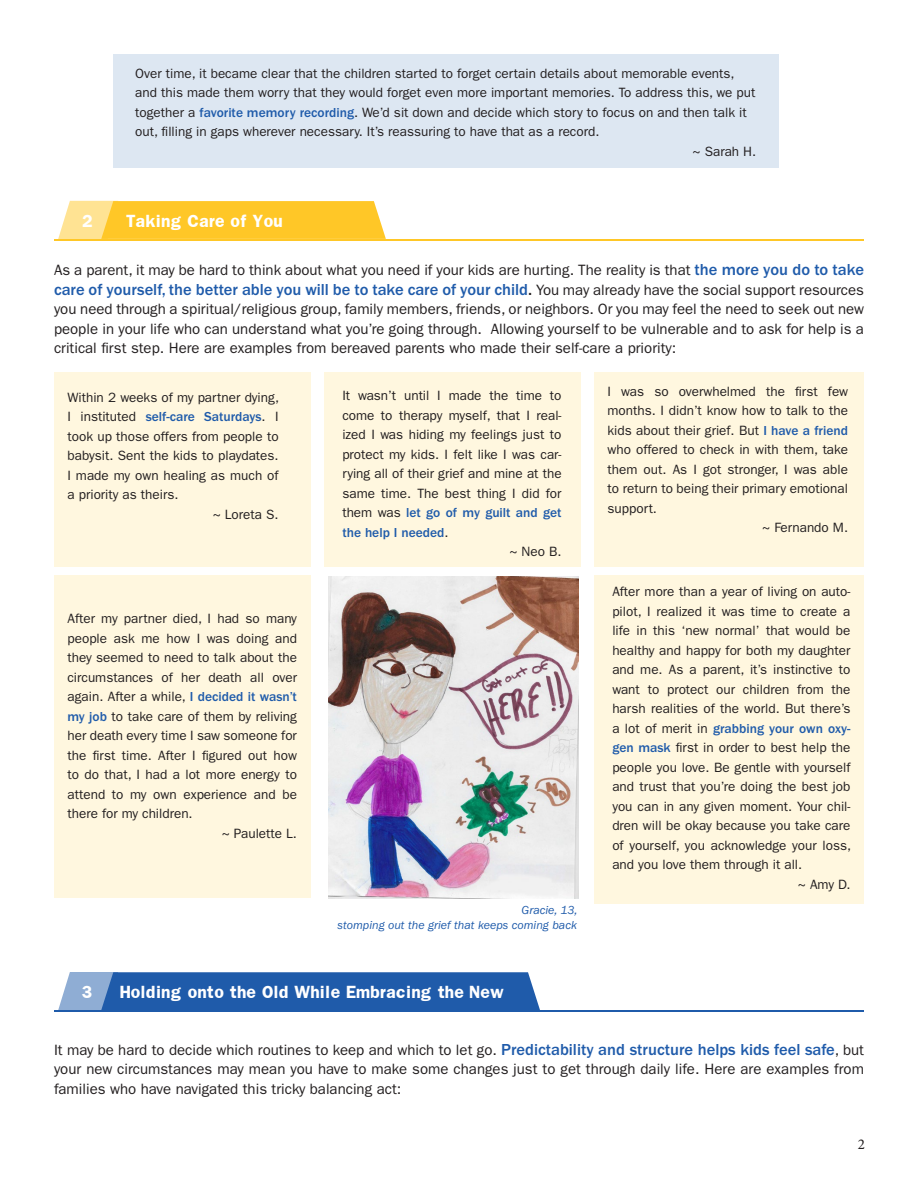
<style>
.page{position:relative;width:918px;height:1188px;background:#fff}
.page>*{position:absolute;margin:0;border:0;box-sizing:border-box;transform-origin:0 0}
.t1{font:500 16.5px "ITC Franklin Gothic Std";color:#1f5baa}
.t2{font:15px/19.5px "ITC Franklin Gothic Std";color:#231f20;text-align:justify}
.t3{font:700 15px "Franklin";color:#fff}
.t4{font:15px "Minion Pro";color:#231f20}
.t5{font:13.5px/19.5px "ITC Franklin Gothic Std";color:#231f20;text-align:justify}
.t6{font:italic 12px "ITC Franklin Gothic Std";color:#1f5baa}
.s1{font-weight:500;color:#1f5baa}
.s2{font-weight:500;font-size:16.5px;color:#1f5baa}
.s3{color:#231f20}
.s4{font-weight:400;font-size:15px;color:#231f20}
</style>
<div class="page">
<div style="left:113px;top:54px;width:665px;height:113px;background:#dde7f2"></div>
<div style="left:54px;top:373px;width:256px;height:194px;background:#fff7df"></div>
<div style="left:324px;top:372px;width:256px;height:195px;background:#fff7df"></div>
<div style="left:594px;top:373px;width:270px;height:194px;background:#fff7df"></div>
<div style="left:54px;top:575px;width:256px;height:323px;background:#fff7df"></div>
<div style="left:594px;top:575px;width:270px;height:329px;background:#fff7df"></div>
<svg style="left:58px;top:201px;width:328px;height:38px;background:#ffcc3e"></svg>
<hr style="left:54px;top:239px;width:810px;height:2px;background:#ffc727">
<img style="left:329px;top:576px;width:250px;height:322px">
<svg style="left:58px;top:972px;width:482px;height:38px;background:#3067b0"></svg>
<hr style="left:54px;top:1010px;width:810px;height:2px;background:#1f5baa">
<p class="t5" style="left:135px;top:63px;width:622px;text-align:left">Over time, it became clear that the children started to forget certain details about memorable events, and this made them worry that they would forget even more important memories. To address this, we put together a <span class="s1">favorite memory recording</span>. We’d sit down and decide which story to focus on and then talk it out, filling in gaps wherever necessary. It’s reassuring to have that as a record.</p>
<p class="t5" style="left:693px;top:141px;width:65px">~ Sarah H.</p>
<p class="t3" style="left:82px;top:210px;width:12px">2</p>
<p class="t3" style="left:126px;top:210px;width:158px">Taking Care of You</p>
<p class="t2" style="left:54px;top:261px;width:811px">As a parent, it may be hard to think about what you need if your kids are hurting. The reality is that <span class="s2">the more you do to take</span></p>
<p class="t1" style="left:54px;top:280px;width:812px">care of yourself, the better able you will be to take care of your child<span class="s3">.</span> <span class="s4">You may already have the social support resources</span></p>
<p class="t2" style="left:54px;top:300px;width:812px">you need through a spiritual/religious group, family members, friends, or neighbors. Or you may feel the need to seek out new people in your life who can understand what you’re going through. Allowing yourself to be vulnerable and to ask for help is a critical first step. Here are examples from bereaved parents who made their self-care a priority:</p>
<p class="t5" style="left:68px;top:388px;width:213px">Within 2 weeks of my partner dying, I instituted <span class="s1">self-care Saturdays</span>. I took up those offers from people to babysit. Sent the kids to playdates.<br>I made my own healing as much of a priority as theirs.</p>
<p class="t5" style="left:213px;top:505px;width:67px">~ Loreta S.</p>
<p class="t5" style="left:68px;top:609px;width:231px">After my partner died, I had so many people ask me how I was doing and they seemed to need to talk about the circumstances of her death all over again. After a while, <span class="s1">I decided it wasn’t my job</span> to take care of them by reliving her death every time I saw someone for the first time. After I figured out how to do that, I had a lot more energy to attend to my own experience and be there for my children.</p>
<p class="t5" style="left:222px;top:824px;width:77px">~ Paulette L.</p>
<p class="t5" style="left:342px;top:386px;width:221px">It wasn’t until I made the time to come to therapy myself, that I real&shy;ized I was hiding my feelings just to protect my kids. I felt like I was car&shy;rying all of their grief and mine at the same time. The best thing I did for them was <span class="s1">let go of my guilt and get the help I needed</span>.</p>
<p class="t5" style="left:509px;top:542px;width:54px">~ Neo B.</p>
<p class="t6" style="left:522px;top:904px;width:57px">Gracie, 13,</p>
<p class="t6" style="left:338px;top:919px;width:241px">stomping out the grief that keeps coming back</p>
<p class="t3" style="left:81px;top:982px;width:12px">3</p>
<p class="t3" style="left:120px;top:982px;width:386px">Holding onto the Old While Embracing the New</p>
<p class="t5" style="left:608px;top:382px;width:242px">I was so overwhelmed the first few months. I didn’t know how to talk to the kids about their grief. But <span class="s1">I have a friend </span>who offered to check in with them, take them out. As I got stronger, I was able to return to being their primary emotional support.</p>
<p class="t5" style="left:762px;top:518px;width:87px">~ Fernando M.</p>
<p class="t5" style="left:612px;top:582px;width:240px">After more than a year of living on auto&shy;pilot, I realized it was time to create a life in this ‘new normal’ that would be healthy and happy for both my daughter and me. As a parent, it’s instinctive to want to protect our children from the harsh realities of the world. But there’s a lot of merit in <span class="s1">grabbing your own oxy&shy;gen mask</span> first in order to best help the people you love. Be gentle with yourself and trust that you’re doing the best job you can in any given moment. Your chil&shy;dren will be okay because you take care of yourself, you acknowledge your loss, and you love them through it all.</p>
<p class="t5" style="left:798px;top:875px;width:54px">~ Amy D.</p>
<p class="t2" style="left:54px;top:1040px;width:812px">It may be hard to decide which routines to keep and which to let go. <span class="s2">Predictability and structure helps kids feel safe</span>, but your new circumstances may mean you have to make some changes just to get through daily life. Here are examples from families who have navigated this tricky balancing act:</p>
<p class="t4" style="left:858px;top:1135px;width:9px">2</p>
</div>
